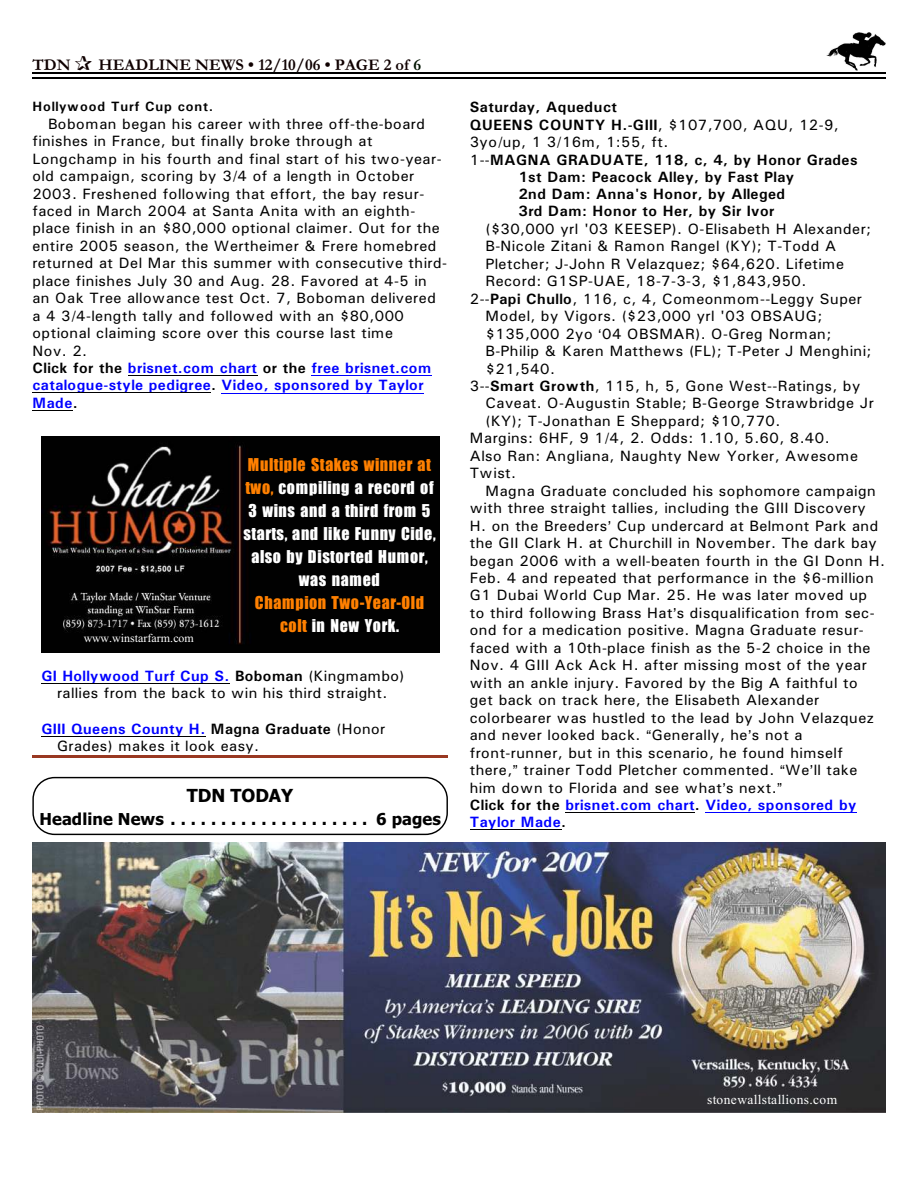
<style>
.page{position:relative;width:918px;height:1188px;background:#fff}
.page>*{position:absolute;margin:0;border:0;box-sizing:border-box;transform-origin:0 0}
.t1{font:18px/23px "Billboard";letter-spacing:.035em;color:#fff;text-align:center}
.t2{font:18px/23.1px "Billboard";letter-spacing:.035em;color:#ff8000;text-align:center}
.t3{font:700 18px "Tahoma";letter-spacing:-.005em;color:#000}
.t4{font:700 16.5px "Tahoma";letter-spacing:.005em;color:#000}
.t5{font:700 16.5px "Garamond";letter-spacing:.005em;color:#0f0000}
.t6{font:15px/17.4px "Univers";letter-spacing:.03em;color:#000}
.t7{font:700 15px "Univers";letter-spacing:.035em;color:#000}
.t8{font:700 15px "Univers";letter-spacing:.03em;color:#00f}
.t9{font:13.5px "Times New Roman";letter-spacing:.035em;color:#fff}
.t10{font:700 13.5px "Univers";letter-spacing:.065em;color:#000}
.t11{font:12px "Times New Roman";color:#fff}
.s1{color:#001400}
.s2{font-weight:700}
.s3{font-weight:700;color:#00f}
.s4{color:#ff8000}
.s5{color:#fff}
.s6{font-weight:400}
.s7{color:#000}
</style>
<div class="page">
<img style="left:826px;top:32px;width:60px;height:38px">
<hr style="left:32px;top:72px;width:853px;height:1px;background:#000">
<hr style="left:32px;top:77px;width:853px;height:2px;background:#000">
<img style="left:41px;top:436px;width:398px;height:216px">
<hr style="left:41px;top:683px;width:189px;height:1px;background:#000">
<hr style="left:41px;top:736px;width:165px;height:1px;background:#000">
<hr style="left:32px;top:755px;width:416px;height:3px;background:#993821">
<hr style="left:128px;top:375px;width:130px;height:1px;background:#000">
<hr style="left:312px;top:375px;width:120px;height:1px;background:#00f">
<hr style="left:32px;top:392px;width:179px;height:1px;background:#000">
<hr style="left:222px;top:393px;width:202px;height:1px;background:#00f">
<hr style="left:32px;top:410px;width:41px;height:1px;background:#000">
<hr style="left:565px;top:812px;width:130px;height:1px;background:#000">
<hr style="left:705px;top:812px;width:152px;height:1px;background:#00f">
<hr style="left:470px;top:829px;width:91px;height:1px;background:#000">
<img style="left:32px;top:842px;width:854px;height:270px">
<div style="left:32px;top:777px;width:416px;height:58px;border:1px solid #000;border-radius:22px"></div>
<p class="t5" style="left:32px;top:59px;width:40px">TDN</p>
<p class="t5" style="left:98px;top:59px;width:324px">HEADLINE NEWS • 12/10/06 • PAGE 2 of <span class="s1">6</span></p>
<p class="t10" style="left:32px;top:102px;width:182px">Hollywood Turf Cup cont.</p>
<p class="t6" style="left:32px;top:116px;width:416px;text-indent:16px">Boboman began his career with three off-the-board finishes in France, but finally broke through at Longchamp in his fourth and final start of his two-year&shy;old campaign, scoring by 3/4 of a length in October 2003. Freshened following that effort, the bay resur&shy;faced in March 2004 at Santa Anita with an eighth&shy;place finish in an $80,000 optional claimer. Out for the entire 2005 season, the Wertheimer &amp; Frere homebred returned at Del Mar this summer with consecutive third&shy;place finishes July 30 and Aug. 28. Favored at 4-5 in an Oak Tree allowance test Oct. 7, Boboman delivered a 4 3/4-length tally and followed with an $80,000 optional claiming score over this course last time<br>Nov. 2.<br><span class="s2">Click for the</span> <span class="s3">brisnet.com chart</span> <span class="s2">or the</span> <span class="s3">free brisnet.com catalogue-style pedigree</span><span class="s2">.</span> <span class="s3">Video, sponsored by Taylor Made</span><span class="s2">.</span></p>
<p class="t11" style="left:84px;top:634px;width:112px">www.winstarfarm.com</p>
<p class="t1" style="left:243px;top:454px;width:194px"><span class="s4">Multiple Stakes winner at two,</span> compiling a record of<br>3 wins and a third from 5 starts, and like Funny Cide, also by Distorted Humor, was named</p>
<p class="t2" style="left:255px;top:591px;width:171px">Champion Two-Year-Old colt <span class="s5">in New York.</span></p>
<p class="t6" style="left:41px;top:668px;width:365px;text-align:center"><span class="s3">GI Hollywood Turf Cup S.</span> <span class="s2">Boboman</span> (Kingmambo) rallies from the back to win his third straight.</p>
<p class="t6" style="left:57px;top:721px;width:330px;text-indent:-16px"><span class="s3">GIII Queens County H.</span> <span class="s2">Magna Graduate</span> (Honor<br>Grades) makes it look easy.</p>
<p class="t3" style="left:187px;top:788px;width:108px">TDN TODAY</p>
<p class="t4" style="left:40px;top:812px;width:403px">Headline News .................... 6 pages</p>
<p class="t7" style="left:470px;top:102px;width:149px">Saturday, Aqueduct</p>
<p class="t7" style="left:470px;top:119px;width:371px">QUEENS COUNTY H.-GIII<span class="s6">, $107,700, AQU, 12-9,</span></p>
<p class="t6" style="left:470px;top:135px;width:200px">3yo/up, 1 3/16m, 1:55, ft.</p>
<p class="t7" style="left:470px;top:154px;width:389px"><span class="s6">1--</span>MAGNA GRADUATE, 118, c, 4, by Honor Grades</p>
<p class="t7" style="left:518px;top:171px;width:277px">1st Dam: Peacock Alley, by Fast Play</p>
<p class="t7" style="left:518px;top:189px;width:268px">2nd Dam: Anna's Honor, by Alleged</p>
<p class="t7" style="left:518px;top:206px;width:258px">3rd Dam: Honor to Her, by Sir Ivor</p>
<p class="t6" style="left:485px;top:221px;width:387px">($30,000 yrl '03 KEESEP). O-Elisabeth H Alexander;</p>
<p class="t6" style="left:485px;top:239px;width:352px">B-Nicole Zitani &amp; Ramon Rangel (KY); T-Todd A</p>
<p class="t6" style="left:485px;top:256px;width:360px">Pletcher; J-John R Velazquez; $64,620. Lifetime</p>
<p class="t6" style="left:485px;top:274px;width:323px">Record: G1SP-UAE, 18-7-3-3, $1,843,950.</p>
<p class="t6" style="left:470px;top:291px;width:394px">2--<span class="s2">Papi Chullo</span>, 116, c, 4, Comeonmom--Leggy Super</p>
<p class="t6" style="left:485px;top:309px;width:339px">Model, by Vigors. ($23,000 yrl '03 OBSAUG;</p>
<p class="t6" style="left:485px;top:326px;width:347px">$135,000 2yo 04 OBSMAR). O-Greg Norman;</p>
<p class="t6" style="left:485px;top:344px;width:388px">B-Philip &amp; Karen Matthews (FL); T-Peter J Menghini;</p>
<p class="t6" style="left:485px;top:361px;width:71px">$21,540.</p>
<p class="t6" style="left:470px;top:378px;width:392px">3--<span class="s2">Smart Growth</span>, 115, h, 5, Gone West--Ratings, by</p>
<p class="t6" style="left:485px;top:396px;width:390px">Caveat. O-Augustin Stable; B-George Strawbridge Jr</p>
<p class="t6" style="left:485px;top:413px;width:297px">(KY); T-Jonathan E Sheppard; $10,770.</p>
<p class="t6" style="left:470px;top:431px;width:361px">Margins: 6HF, 9 1/4, 2. Odds: 1.10, 5.60, 8.40.</p>
<p class="t6" style="left:470px;top:448px;width:390px">Also Ran: Angliana, Naughty New Yorker, Awesome</p>
<p class="t6" style="left:470px;top:466px;width:48px">Twist.</p>
<p class="t6" style="left:485px;top:483px;width:392px">Magna Graduate concluded his sophomore campaign</p>
<p class="t6" style="left:470px;top:501px;width:398px">with three straight tallies, including the GIII Discovery</p>
<p class="t6" style="left:470px;top:518px;width:410px">H. on the Breeders Cup undercard at Belmont Park and</p>
<p class="t6" style="left:470px;top:536px;width:409px">the GII Clark H. at Churchill in November. The dark bay</p>
<p class="t6" style="left:470px;top:553px;width:417px">began 2006 with a well-beaten fourth in the GI Donn H.</p>
<p class="t6" style="left:470px;top:570px;width:405px">Feb. 4 and repeated that performance in the $6-million</p>
<p class="t6" style="left:470px;top:588px;width:399px">G1 Dubai World Cup Mar. 25. He was later moved up</p>
<p class="t6" style="left:470px;top:605px;width:406px">to third following Brass Hat s disqualification from sec-</p>
<p class="t6" style="left:470px;top:623px;width:396px">ond for a medication positive. Magna Graduate resur-</p>
<p class="t6" style="left:470px;top:640px;width:402px">faced with a 10th-place finish as the 5-2 choice in the</p>
<p class="t6" style="left:470px;top:658px;width:399px">Nov. 4 GIII Ack Ack H. after missing most of the year</p>
<p class="t6" style="left:470px;top:675px;width:389px">with an ankle injury. Favored by the Big A faithful to</p>
<p class="t6" style="left:470px;top:693px;width:351px">get back on track here, the Elisabeth Alexander</p>
<p class="t6" style="left:470px;top:710px;width:406px">colorbearer was hustled to the lead by John Velazquez</p>
<p class="t6" style="left:470px;top:728px;width:334px">and never looked back. Generally, he s not a</p>
<p class="t6" style="left:470px;top:745px;width:375px">front-runner, but in this scenario, he found himself</p>
<p class="t6" style="left:470px;top:763px;width:389px">there, trainer Todd Pletcher commented. We ll take</p>
<p class="t6" style="left:470px;top:780px;width:308px">him down to Florida and see what s next.</p>
<p class="t8" style="left:470px;top:799px;width:388px"><span class="s7">Click for the</span> brisnet.com chart<span class="s7">.</span> Video, sponsored by</p>
<p class="t8" style="left:470px;top:817px;width:98px">Taylor Made<span class="s7">.</span></p>
<p class="t9" style="left:707px;top:1095px;width:132px">stonewallstallions.com</p>
</div>
